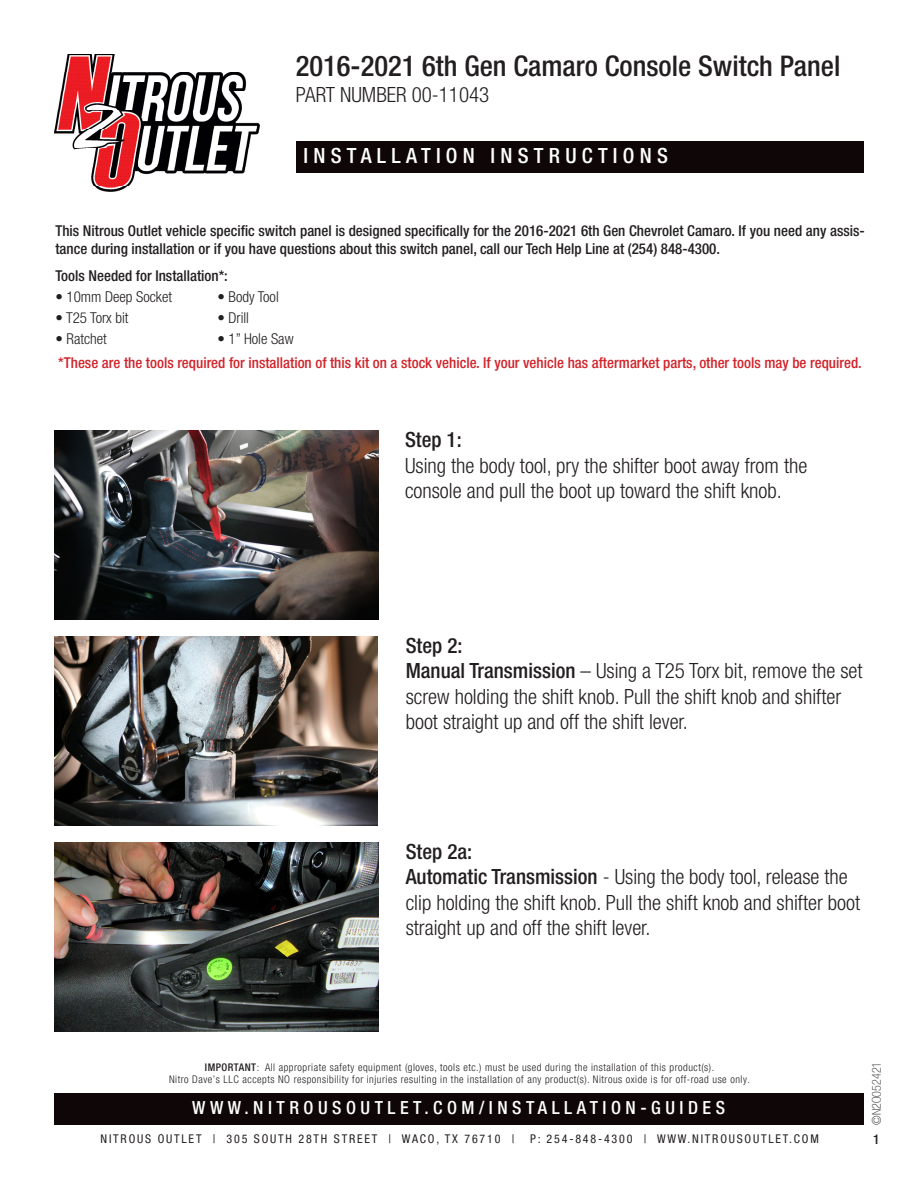
<style>
.page{position:relative;width:918px;height:1188px;background:#fff}
.page>*{position:absolute;margin:0;border:0;box-sizing:border-box;transform-origin:0 0}
.t1{font:500 condensed 28.5px "Helvetica Neue";color:#231f20}
.t2{font:300 condensed 21px/25.2px "Helvetica Neue";color:#231f20}
.t3{font:500 condensed 21px "Helvetica Neue";letter-spacing:.25em;color:#fff}
.t4{font:500 condensed 21px "Helvetica Neue";color:#231f20}
.t5{font:500 condensed 18px "Helvetica Neue LT Pro";letter-spacing:.25em;color:#fff}
.t6{font:500 condensed 15px/18px "Helvetica Neue";color:#231f20}
.t7{font:500 condensed 15px "Helvetica Neue";color:#d1232a}
.t8{font:300 condensed 15px "Helvetica Neue";color:#231f20}
.t9{font:500 condensed 13.5px "Helvetica Neue LT Pro";color:#231f20}
.t10{font:condensed 12px "Helvetica Neue LT Pro";letter-spacing:.15em;color:#231f20}
.t11{font:100 condensed 12px "Helvetica Neue LT Pro";color:#231f20}
.t12{font:300 condensed 10.5px/12px "Helvetica Neue LT Pro";letter-spacing:.05em;color:#231f20;text-align:center}
.s1{font-weight:500}
</style>
<div class="page">
<div style="left:54px;top:1093px;width:810px;height:32px;background:#0e0607"></div>
<img style="left:54px;top:54px;width:206px;height:137px">
<div style="left:296px;top:141px;width:567px;height:32px;background:#0e0607"></div>
<img style="left:55px;top:431px;width:324px;height:189px">
<img style="left:55px;top:843px;width:324px;height:189px">
<img style="left:54px;top:637px;width:324px;height:189px">
<h1 class="t1" style="left:296px;top:49px;width:546px">2016-2021 6th Gen Camaro Console Switch Panel</h1>
<p class="t2" style="left:296px;top:81px;width:195px">PART NUMBER 00-11043</p>
<p class="t3" style="left:304px;top:143px;width:366px">INSTALLATION INSTRUCTIONS</p>
<p class="t6" style="left:55px;top:222px;width:811px">This Nitrous Outlet vehicle specific switch panel is designed specifically for the 2016-2021 6th Gen Chevrolet Camaro. If you need any assis&shy;tance during installation or if you have questions about this switch panel, call our Tech Help Line at (254) 848-4300.</p>
<p class="t6" style="left:55px;top:267px;width:174px">Tools Needed for Installation*:</p>
<p class="t8" style="left:55px;top:288px;width:118px">• 10mm Deep Socket</p>
<p class="t8" style="left:217px;top:288px;width:63px">• Body Tool</p>
<p class="t8" style="left:55px;top:309px;width:74px">• T25 Torx bit</p>
<p class="t8" style="left:217px;top:309px;width:33px">• Drill</p>
<p class="t8" style="left:55px;top:330px;width:53px">• Ratchet</p>
<p class="t8" style="left:217px;top:330px;width:78px">• 1” Hole Saw</p>
<p class="t7" style="left:58px;top:354px;width:805px">*These are the tools required for installation of this kit on a stock vehicle. If your vehicle has aftermarket parts, other tools may be required.</p>
<p class="t4" style="left:405px;top:427px;width:58px">Step 1:</p>
<p class="t2" style="left:405px;top:452px;width:404px">Using the body tool, pry the shifter boot away from the</p>
<p class="t2" style="left:405px;top:478px;width:378px">console and pull the boot up toward the shift knob.</p>
<p class="t4" style="left:406px;top:633px;width:58px">Step 2:</p>
<p class="t2" style="left:406px;top:658px;width:458px"><span class="s1">Manual Transmission</span> – Using a T25 Torx bit, remove the set screw holding the shift knob. Pull the shift knob and shifter boot straight up and off the shift lever.</p>
<p class="t4" style="left:406px;top:839px;width:68px">Step 2a:</p>
<p class="t2" style="left:406px;top:864px;width:456px"><span class="s1">Automatic Transmission</span> - Using the body tool, release the clip holding the shift knob. Pull the shift knob and shifter boot straight up and off the shift lever.</p>
<p class="t12" style="left:169px;top:1061px;width:582px"><span class="s1">IMPORTANT</span>: All appropriate safety equipment (gloves, tools etc.) must be used during the installation of this product(s).<br>Nitro Dave’s LLC accepts NO responsibility for injuries resulting in the installation of any product(s). Nitrous oxide is for off-road use only.</p>
<p class="t5" style="left:192px;top:1097px;width:534px">WWW.NITROUSOUTLET.COM/INSTALLATION-GUIDES</p>
<p class="t10" style="left:101px;top:1132px;width:415px">NITROUS OUTLET | 305 SOUTH 28TH STREET | WACO, TX 76710 |</p>
<p class="t10" style="left:530px;top:1132px;width:290px">P: 254-848-4300 | WWW.NITROUSOUTLET.COM</p>
<p class="t11" style="left:870px;top:1125px;width:64px;rotate:-90deg">©N2O052421</p>
<p class="t9" style="left:873px;top:1131px;width:8px">1</p>
</div>
